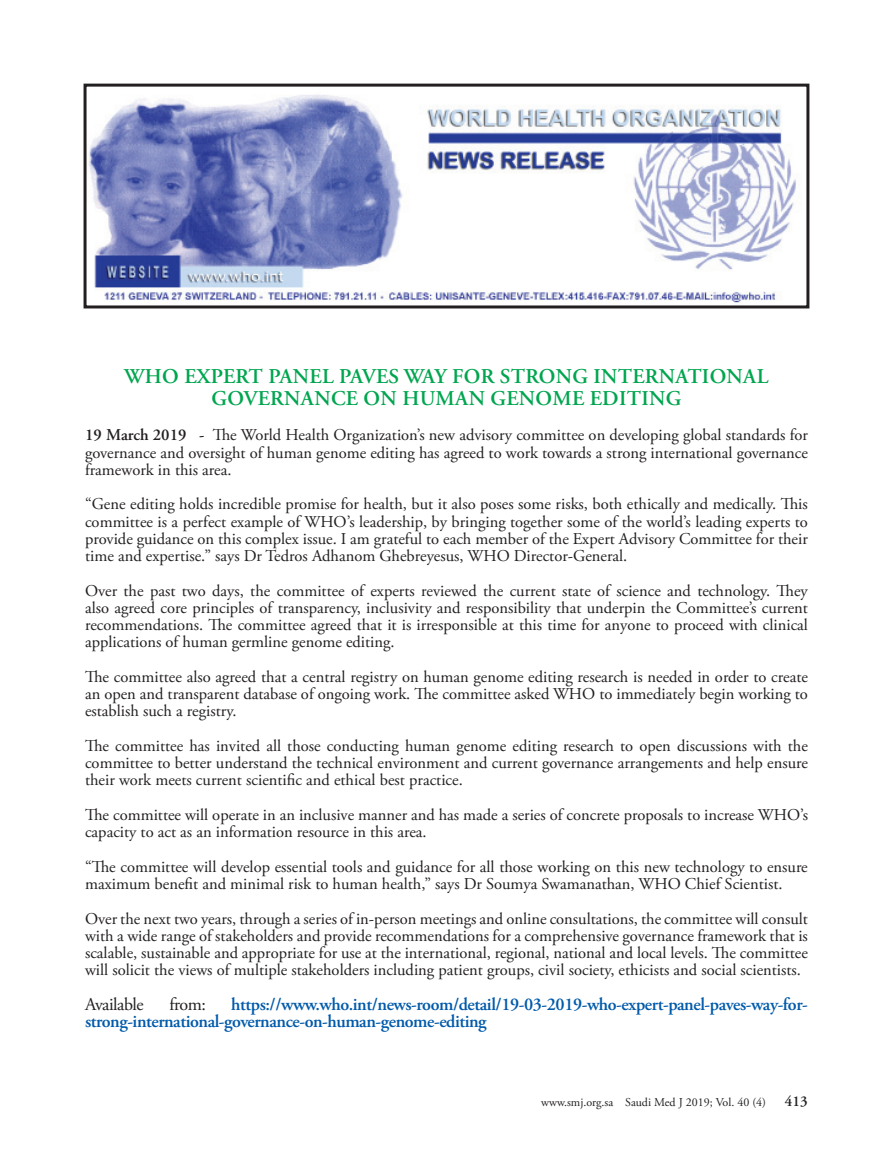
<style>
.page{position:relative;width:893px;height:1149px;background:#fff}
.page>*{position:absolute;margin:0;border:0;box-sizing:border-box;transform-origin:0 0}
.t1{font:600 21px/22.5px "Adobe Garamond Pro";letter-spacing:.015em;color:#00a54f;text-align:center}
.t2{font:600 18px/17.2px "Adobe Garamond Pro";letter-spacing:-.025em;color:#015aaa}
.t3{font:18px "Adobe Garamond Pro";letter-spacing:-.025em;color:#231f20}
.t4{font:16.5px/17.2px "Adobe Garamond Pro";color:#231f20;text-align:justify}
.t5{font:600 15px "Adobe Garamond Pro";color:#231f20}
.t6{font:12px "Adobe Garamond Pro";color:#231f20}
.s1{font-weight:600}
</style>
<div class="page">
<img style="left:89px;top:95px;width:707px;height:208px">
<div style="left:84px;top:84px;width:725px;height:224px;border:3px solid #231f20"></div>
<p class="t1" style="left:124px;top:365px;width:646px">WHO expert panel paves way fo r strong international governance on h uman genome editing</p>
<p class="t4" style="left:85px;top:427px;width:724px"><span class="s1">19 March 2019 -</span> The World Health Organization’s new advisory committee on developing global standards for governance and oversight of human genome editing has agreed to work towards a strong international governance framework in this area.</p>
<p class="t4" style="left:85px;top:496px;width:724px">“Gene editing holds incredible promise for health, but it also poses some risks, both ethically and medically. This committee is a perfect example of WHO’s leadership, by bringing together some of the world’s leading experts to provide guidance on this complex issue. I am grateful to each member of the Expert Advisory Committee for their time and expertise.” says Dr Tedros Adhanom Ghebreyesus, WHO Director-General.</p>
<p class="t4" style="left:85px;top:582px;width:724px">Over the past two days, the committee of experts reviewed the current state of science and technology. They also agreed core principles of transparency, inclusivity and responsibility that underpin the Committee’s current recommendations. The committee agreed that it is irresponsible at this time for anyone to proceed with clinical applications of human germline genome editing.</p>
<p class="t4" style="left:85px;top:668px;width:724px">The committee also agreed that a central registry on human genome editing research is needed in order to create an open and transparent database of ongoing work. The committee asked WHO to immediately begin working to establish such a registry.</p>
<p class="t4" style="left:85px;top:737px;width:724px">The committee has invited all those conducting human genome editing research to open discussions with the committee to better understand the technical environment and current governance arrangements and help ensure their work meets current scientific and ethical best practice.</p>
<p class="t4" style="left:85px;top:806px;width:724px">The committee will operate in an inclusive manner and has made a series of concrete proposals to increase WHO’s capacity to act as an information resource in this area.</p>
<p class="t4" style="left:85px;top:858px;width:724px">“The committee will develop essential tools and guidance for all those working on this new technology to ensure maximum benefit and minimal risk to human health,” says Dr Soumya Swamanathan, WHO Chief Scientist.</p>
<p class="t4" style="left:85px;top:909px;width:724px">Over the next two years, through a series of in-person meetings and online consultations, the committee will consult with a wide range of stakeholders and provide recommendations for a comprehensive governance framework that is scalable, sustainable and appropriate for use at the international, regional, national and local levels. The committee will solicit the views of multiple stakeholders including patient groups, civil society, ethicists and social scientists.</p>
<p class="t3" style="left:85px;top:993px;width:60px">Available</p>
<p class="t3" style="left:169px;top:993px;width:38px">from:</p>
<p class="t2" style="left:85px;top:995px;width:724px;text-indent:146px">https://www.who.int/news-room/detail/19-03-2019-who-expert-panel-paves-way-for&shy;strong-international-governance-on-human-genome-editing</p>
<p class="t6" style="left:541px;top:1094px;width:226px">www.smj.org.sa Saudi Med J 2019; Vol. 40 (4)</p>
<p class="t5" style="left:785px;top:1092px;width:24px">413</p>
</div>
